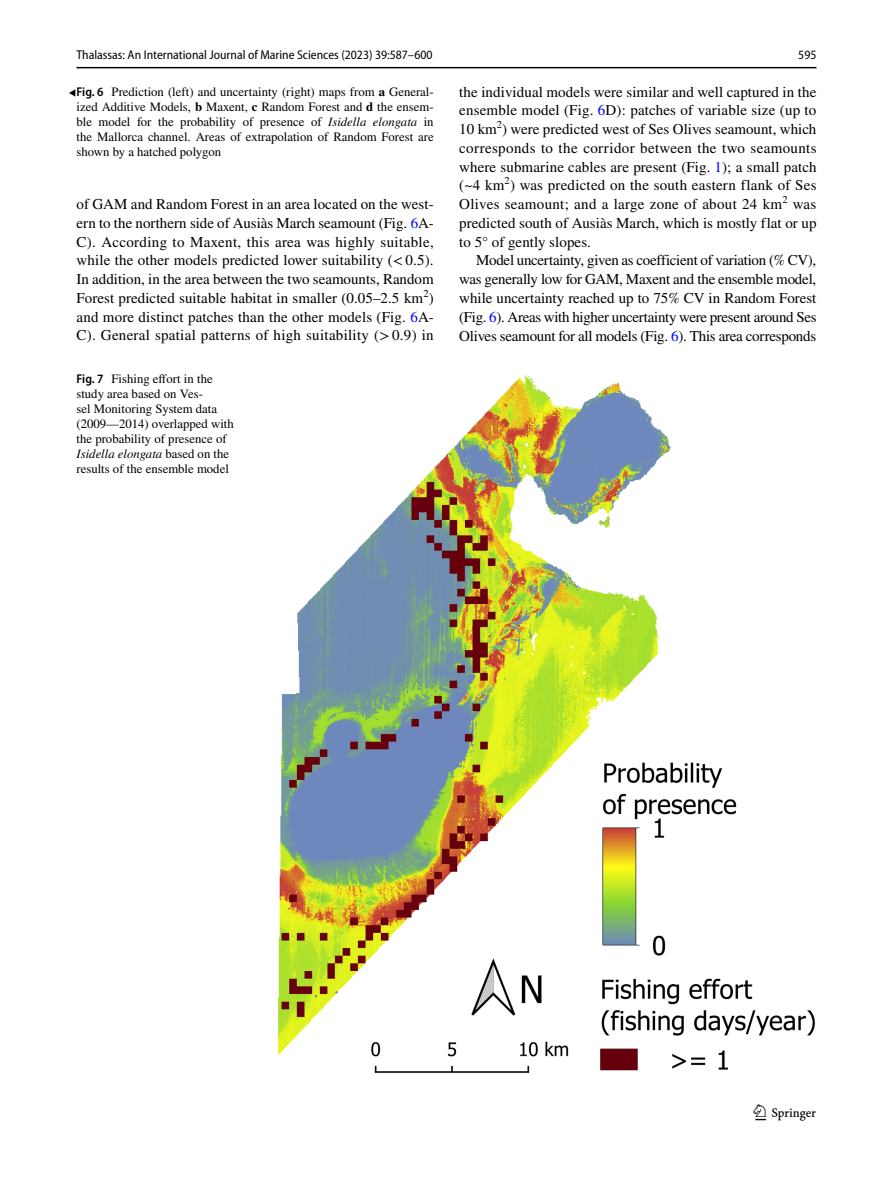
<style>
.page{position:relative;width:893px;height:1187px;background:#fff}
.page>*{position:absolute;margin:0;border:0;box-sizing:border-box;transform-origin:0 0}
.t1{font:22.5px "Springnew Regular 3";color:#000}
.t2{font:15px/18.8px "STIX";letter-spacing:.005em;color:#000;text-align:justify}
.t3{font:12.75px/15px "STIX";color:#000;text-align:justify}
.t4{font:semi-condensed 12.75px "Myriad Pro";color:#000}
.s1{font-family:"STIX Math";font-size:12px}
.s2{font-family:"Myriad Pro";font-weight:600;font-stretch:semi-condensed}
.s3{font-weight:700}
.s4{font-style:italic}
.s5{color:#00f}
</style>
<div class="page">
<hr style="left:77px;top:67px;width:739px;height:1px;background:#000">
<img style="left:278px;top:375px;width:537px;height:698px">
<p class="t4" style="left:77px;top:48px;width:357px">Thalassas: An International Journal of Marine Sciences (2023) 39:587–600</p>
<p class="t4" style="left:798px;top:48px;width:20px">595</p>
<p class="t3" style="left:77px;top:85px;width:359px;text-indent:-8px"><span class="s1">◂</span><span class="s2">Fig. 6</span> Prediction (left) and uncertainty (right) maps from <span class="s3">a</span> General&shy;ized Additive Models, <span class="s3">b</span> Maxent, <span class="s3">c</span> Random Forest and <span class="s3">d</span> the ensem&shy;ble model for the probability of presence of <span class="s4">Isidella elongata</span> in the Mallorca channel. Areas of extrapolation of Random Forest are shown by a hatched polygon</p>
<p class="t2" style="left:77px;top:196px;width:359px">of GAM and Random Forest in an area located on the west&shy;ern to the northern side of Ausiàs March seamount (Fig. <span class="s5">6</span>A-C). According to Maxent, this area was highly suitable, while the other models predicted lower suitability (&lt;0.5).<br>In addition, in the area between the two seamounts, Random Forest predicted suitable habitat in smaller (0.05–2.5 km<sup>2</sup>) and more distinct patches than the other models (Fig. <span class="s5">6</span>A-C). General spatial patterns of high suitability (&gt;0.9) in</p>
<p class="t3" style="left:77px;top:372px;width:159px;text-align:left"><span class="s2">Fig. 7</span> Fishing effort in the study area based on Ves-<br>sel Monitoring System data (2009—2014) overlapped with the probability of presence of<br><span class="s4">Isidella elongata</span> based on the results of the ensemble model</p>
<p class="t2" style="left:459px;top:83px;width:359px">the individual models were similar and well captured in the ensemble model (Fig. <span class="s5">6</span>D): patches of variable size (up to 10 km<sup>2</sup>) were predicted west of Ses Olives seamount, which corresponds to the corridor between the two seamounts where submarine cables are present (Fig. <span class="s5">1</span>); a small patch (~4 km<sup>2</sup>) was predicted on the south eastern flank of Ses Olives seamount; and a large zone of about 24 km<sup>2</sup> was predicted south of Ausiàs March, which is mostly flat or up to 5° of gently slopes.</p>
<p class="t2" style="left:459px;top:252px;width:359px;text-indent:17px">Model uncertainty, given as coefficient of variation (% CV), was generally low for GAM, Maxent and the ensemble model, while uncertainty reached up to 75% CV in Random Forest (Fig. <span class="s5">6</span>). Areas with higher uncertainty were present around Ses Olives seamount for all models (Fig. <span class="s5">6</span>). This area corresponds</p>
<h1 class="t1" style="left:755px;top:1104px;width:62px">1 3</h1>
</div>
